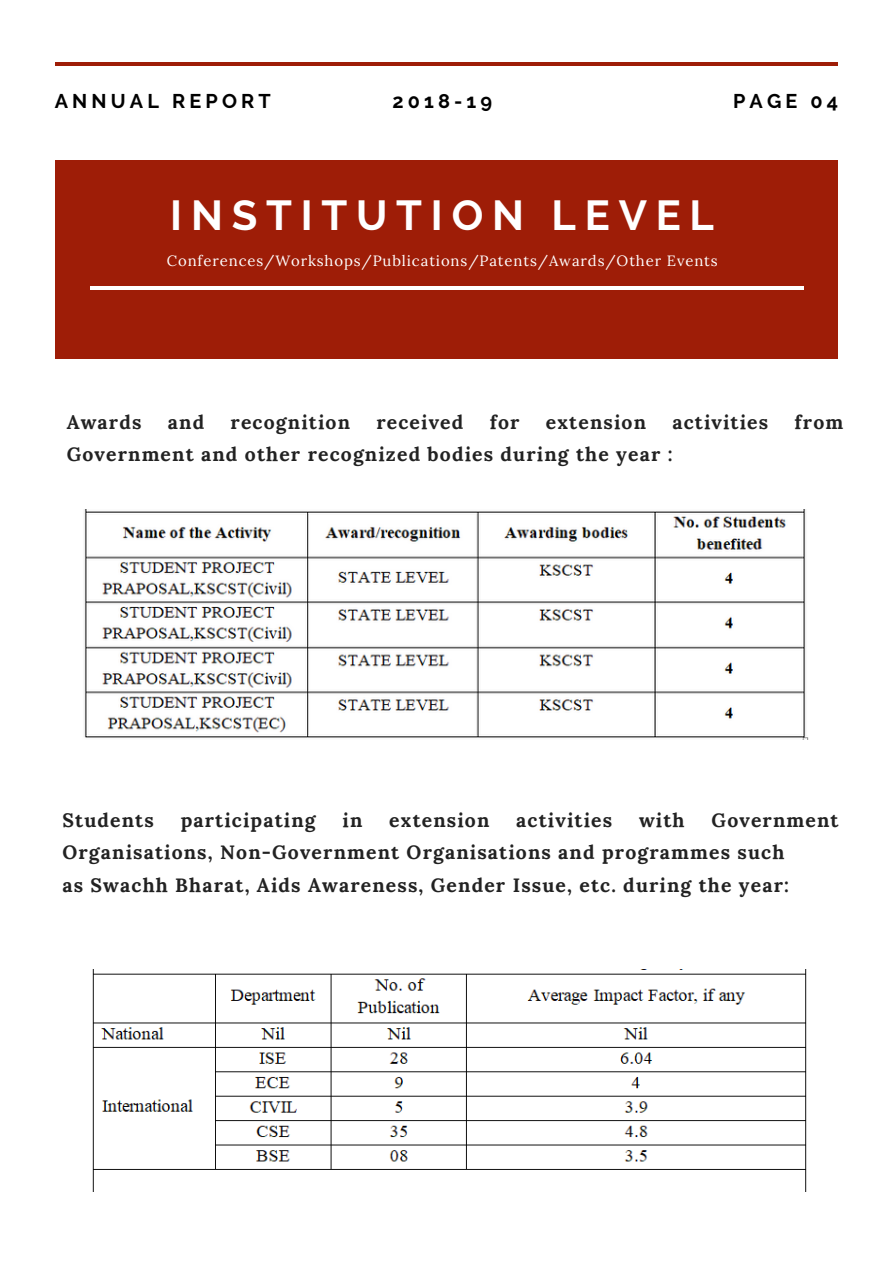
<style>
.page{position:relative;width:893px;height:1264px;background:#fff}
.page>*{position:absolute;margin:0;border:0;box-sizing:border-box;transform-origin:0 0}
.t1{font:700 41.85px "Raleway";letter-spacing:.21em;color:#fff}
.t2{font:700 19.8px "Raleway";letter-spacing:.21em;color:#000}
.t3{font:700 19.35px/32.5px "Lora";letter-spacing:.06em;color:#222}
.t4{font:14.85px "Lora";letter-spacing:.06em;color:#fff}
</style>
<div class="page">
<hr style="left:55px;top:62px;width:782px;height:4px;background:#9e1d07">
<div style="left:55px;top:161px;width:782px;height:197px;background:#9e1d07"></div>
<hr style="left:91px;top:286px;width:712px;height:4px;background:#fff">
<img style="left:92px;top:969px;width:715px;height:222px">
<img style="left:84px;top:509px;width:724px;height:231px">
<p class="t2" style="left:55px;top:89px;width:217px">ANNUAL REPORT</p>
<p class="t2" style="left:733px;top:89px;width:107px">PAGE 04</p>
<p class="t2" style="left:392px;top:89px;width:101px">2018-19</p>
<p class="t1" style="left:170px;top:191px;width:545px">INSTITUTION LEVEL</p>
<p class="t4" style="left:167px;top:251px;width:552px">Conferences/Workshops/Publications/Patents/Awards/Other Events</p>
<p class="t3" style="left:67px;top:405px;width:76px">Awards</p>
<p class="t3" style="left:168px;top:405px;width:38px">and</p>
<p class="t3" style="left:230px;top:405px;width:121px">recognition</p>
<p class="t3" style="left:376px;top:405px;width:88px">received</p>
<p class="t3" style="left:489px;top:405px;width:31px">for</p>
<p class="t3" style="left:546px;top:405px;width:102px">extension</p>
<p class="t3" style="left:672px;top:405px;width:97px">activities</p>
<p class="t3" style="left:794px;top:405px;width:50px">from</p>
<p class="t3" style="left:67px;top:438px;width:607px">Government and other recognized bodies during the year :</p>
<p class="t3" style="left:62px;top:803px;width:93px">Students</p>
<p class="t3" style="left:181px;top:803px;width:136px">participating</p>
<p class="t3" style="left:342px;top:803px;width:21px">in</p>
<p class="t3" style="left:389px;top:803px;width:102px">extension</p>
<p class="t3" style="left:516px;top:803px;width:97px">activities</p>
<p class="t3" style="left:639px;top:803px;width:47px">with</p>
<p class="t3" style="left:62px;top:803px;width:777px;text-indent:649px">Government<br>Organisations, Non-Government Organisations and programmes such</p>
<p class="t3" style="left:62px;top:868px;width:728px">as Swachh Bharat, Aids Awareness, Gender Issue, etc. during the year:</p>
</div>
